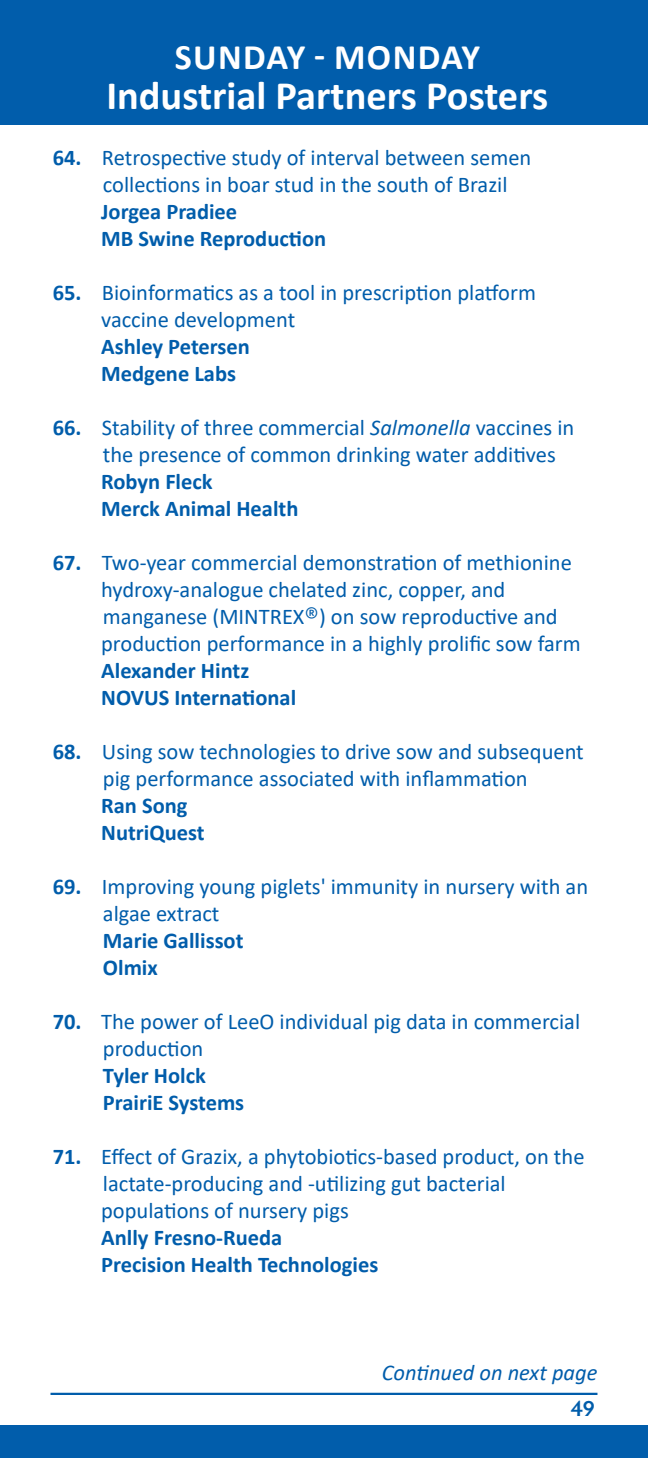
<style>
.page{position:relative;width:648px;height:1458px;background:#fff}
.page>*{position:absolute;margin:0;border:0;box-sizing:border-box;transform-origin:0 0}
.Left_Heading{font:700 40.5px "Calibri";color:#fff}
.Left_Heading-2{font:700 36px "Calibri";letter-spacing:.04em;color:#fff}
.Schedule_2{font:22.5px/27px "Calibri";color:#015dab}
.Schedule_2-2{font:700 22.5px "Calibri";color:#015dab}
.continued{font:italic 22.5px "Calibri";color:#015dab}
.t1{font:600 22.5px "Hypatia Sans Pro";color:#015dab}
.s1{font-weight:700}
.s2{font-style:italic}
.s3{font-family:"Fira Sans"}
</style>
<div class="page">
<div style="left:0;top:1425px;width:648px;height:33px;background:#015dab"></div>
<div style="left:0;top:0;width:648px;height:125px;background:#015dab"></div>
<hr style="left:51px;top:1393px;width:546px;height:2px;background:#015dab">
<p class="Left_Heading-2" style="left:175px;top:31px;width:307px">SUNDAY - MONDAY</p>
<p class="Left_Heading" style="left:106px;top:67px;width:444px">Industrial Partners Posters</p>
<p class="Schedule_2" style="left:103px;top:144px;width:430px;text-indent:-50px"><span class="s1">64.</span> Retrospective study of interval between semen collections in boar stud in the south of Brazil</p>
<p class="Schedule_2-2" style="left:101px;top:196px;width:138px">Jorgea Pradiee</p>
<p class="Schedule_2-2" style="left:101px;top:223px;width:227px">MB Swine Reproduction</p>
<p class="Schedule_2" style="left:101px;top:279px;width:436px;text-indent:-48px"><span class="s1">65.</span> Bioinformatics as a tool in prescription platform vaccine development</p>
<p class="Schedule_2-2" style="left:101px;top:331px;width:150px">Ashley Petersen</p>
<p class="Schedule_2-2" style="left:101px;top:358px;width:136px">Medgene Labs</p>
<p class="Schedule_2" style="left:103px;top:414px;width:473px;text-indent:-50px"><span class="s1">66.</span> Stability of three commercial <span class="s2">Salmonella</span> vaccines in the presence of common drinking water additives</p>
<p class="Schedule_2-2" style="left:101px;top:466px;width:113px">Robyn Fleck</p>
<p class="Schedule_2-2" style="left:101px;top:493px;width:199px">Merck Animal Health</p>
<p class="Schedule_2" style="left:101px;top:549px;width:481px;text-indent:-48px"><span class="s1">67.</span> Two-year commercial demonstration of methionine hydroxy-analogue chelated zinc, copper, and manganese (MINTREX<span class="s3">®</span>) on sow reproductive and production performance in a highly prolific sow farm</p>
<p class="Schedule_2-2" style="left:101px;top:655px;width:150px">Alexander Hintz</p>
<p class="Schedule_2-2" style="left:101px;top:682px;width:197px">NOVUS International</p>
<p class="Schedule_2" style="left:53px;top:738px;width:533px;text-align:center"><span class="s1">68.</span> Using sow technologies to drive sow and subsequent pig performance associated with inflammation</p>
<p class="Schedule_2-2" style="left:101px;top:790px;width:88px">Ran Song</p>
<p class="Schedule_2-2" style="left:101px;top:817px;width:105px">NutriQuest</p>
<p class="Schedule_2" style="left:103px;top:873px;width:487px;text-indent:-50px"><span class="s1">69.</span> Improving young piglets' immunity in nursery with an algae extract</p>
<p class="Schedule_2-2" style="left:103px;top:925px;width:142px">Marie Gallissot</p>
<p class="Schedule_2-2" style="left:103px;top:952px;width:56px">Olmix</p>
<p class="Schedule_2" style="left:103px;top:1008px;width:479px;text-indent:-50px"><span class="s1">70.</span> The power of LeeO individual pig data in commercial production</p>
<p class="Schedule_2-2" style="left:103px;top:1060px;width:105px">Tyler Holck</p>
<p class="Schedule_2-2" style="left:103px;top:1087px;width:143px">PrairiE Systems</p>
<p class="Schedule_2" style="left:101px;top:1143px;width:485px;text-indent:-48px"><span class="s1">71.</span> Effect of Grazix, a phytobiotics-based product, on the lactate-producing and -utilizing gut bacterial populations of nursery pigs</p>
<p class="Schedule_2-2" style="left:101px;top:1222px;width:183px">Anlly Fresno-Rueda</p>
<p class="Schedule_2-2" style="left:101px;top:1249px;width:279px">Precision Health Technologies</p>
<p class="continued" style="left:382px;top:1357px;width:217px">Continued on next page</p>
<p class="t1" style="left:571px;top:1393px;width:26px">49</p>
</div>
